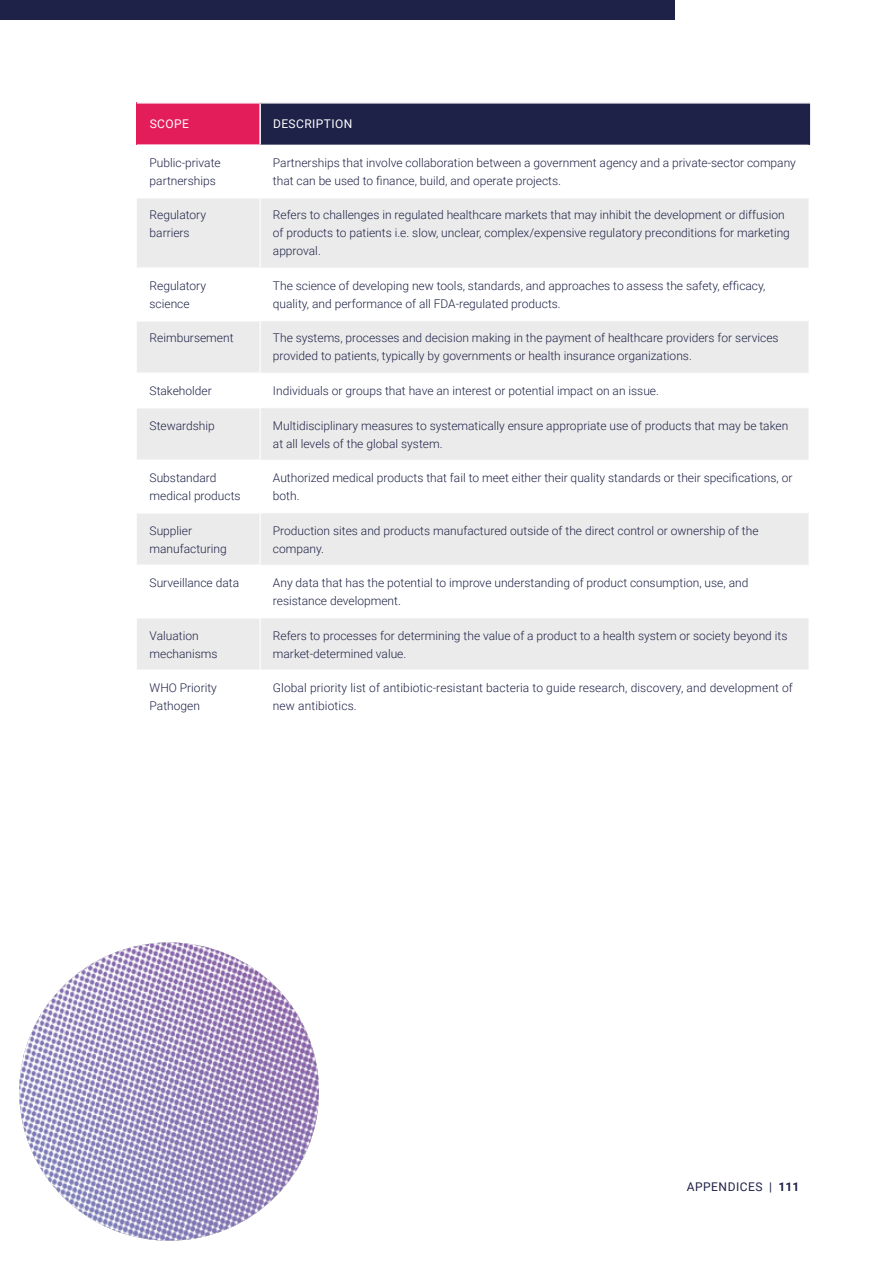
<style>
.page{position:relative;width:893px;height:1263px;background:#fff}
.page>*{position:absolute;margin:0;border:0;box-sizing:border-box;transform-origin:0 0}
.t1{font:300 12px/18px "Roboto";color:#1f2347}
.t2{font:300 12px/18px "Roboto";letter-spacing:.01em;color:#1e2148}
.t3{font:12px "Roboto";letter-spacing:.035em;color:#fff}
.t4{font:12px "Roboto";letter-spacing:.045em;color:#1e2148}
.s1{font-weight:700}
</style>
<div class="page">
<div style="left:0;top:0;width:674px;height:19px;background:#1e2148"></div>
<div style="left:137px;top:103px;width:123px;height:42px;background:#e31d59"></div>
<div style="left:260px;top:103px;width:549px;height:42px;background:#1e2148"></div>
<svg style="left:137px;top:198px;width:672px;height:472px;fill:#ebebeb"></svg>
<hr style="left:137px;top:144px;width:124px;height:2px;background:#fff">
<hr style="left:137px;top:267px;width:123px;height:2px;background:#fff">
<hr style="left:137px;top:320px;width:123px;height:1px;background:#fff">
<hr style="left:137px;top:372px;width:123px;height:2px;background:#fff">
<hr style="left:137px;top:407px;width:123px;height:1px;background:#fff">
<hr style="left:137px;top:459px;width:123px;height:2px;background:#fff">
<hr style="left:137px;top:512px;width:123px;height:1px;background:#fff">
<hr style="left:137px;top:564px;width:123px;height:2px;background:#fff">
<hr style="left:137px;top:617px;width:123px;height:1px;background:#fff">
<hr style="left:261px;top:268px;width:548px;height:1px;background:#fff">
<hr style="left:261px;top:320px;width:548px;height:1px;background:#fff">
<hr style="left:261px;top:373px;width:548px;height:1px;background:#fff">
<hr style="left:261px;top:407px;width:548px;height:1px;background:#fff">
<hr style="left:261px;top:460px;width:548px;height:1px;background:#fff">
<hr style="left:261px;top:512px;width:548px;height:1px;background:#fff">
<hr style="left:261px;top:565px;width:548px;height:1px;background:#fff">
<hr style="left:261px;top:617px;width:548px;height:1px;background:#fff">
<hr style="left:809px;top:104px;width:1px;height:41px;background:#1e2148">
<hr style="left:259px;top:104px;width:2px;height:40px;background:#fff">
<hr style="left:137px;top:102px;width:123px;height:2px;background:#fff">
<hr style="left:260px;top:102px;width:550px;height:2px;background:#fff">
<hr style="left:260px;top:198px;width:1px;height:70px;background:#fff">
<hr style="left:260px;top:268px;width:1px;height:53px;background:#fff">
<hr style="left:260px;top:321px;width:1px;height:52px;background:#fff">
<hr style="left:260px;top:373px;width:1px;height:35px;background:#fff">
<hr style="left:260px;top:408px;width:1px;height:52px;background:#fff">
<hr style="left:260px;top:460px;width:1px;height:53px;background:#fff">
<hr style="left:260px;top:513px;width:1px;height:52px;background:#fff">
<hr style="left:260px;top:565px;width:1px;height:53px;background:#fff">
<hr style="left:260px;top:618px;width:1px;height:52px;background:#fff">
<img style="left:19px;top:942px;width:300px;height:298px">
<p class="t3" style="left:150px;top:115px;width:41px">SCOPE</p>
<p class="t3" style="left:273px;top:115px;width:81px">DESCRIPTION</p>
<p class="t1" style="left:150px;top:153px;width:73px">Public-private partnerships</p>
<p class="t1" style="left:273px;top:153px;width:525px">Partnerships that involve collaboration between a government agency and a private-sector company that can be used to finance, build, and operate projects.</p>
<p class="t1" style="left:150px;top:206px;width:58px">Regulatory barriers</p>
<p class="t1" style="left:273px;top:206px;width:519px">Refers to challenges in regulated healthcare markets that may inhibit the development or diffusion of products to patients i.e. slow, unclear, complex/expensive regulatory preconditions for marketing approval.</p>
<p class="t1" style="left:150px;top:276px;width:58px">Regulatory science</p>
<p class="t1" style="left:273px;top:276px;width:494px">The science of developing new tools, standards, and approaches to assess the safety, efficacy, quality, and performance of all FDA-regulated products.</p>
<p class="t1" style="left:150px;top:329px;width:85px">Reimbursement</p>
<p class="t1" style="left:273px;top:329px;width:507px">The systems, processes and decision making in the payment of healthcare providers for services provided to patients, typically by governments or health insurance organizations.</p>
<p class="t1" style="left:150px;top:381px;width:64px">Stakeholder</p>
<p class="t1" style="left:273px;top:381px;width:388px">Individuals or groups that have an interest or potential impact on an issue.</p>
<p class="t1" style="left:150px;top:416px;width:67px">Stewardship</p>
<p class="t1" style="left:273px;top:416px;width:517px">Multidisciplinary measures to systematically ensure appropriate use of products that may be taken at all levels of the global system.</p>
<p class="t1" style="left:150px;top:468px;width:93px">Substandard medical products</p>
<p class="t1" style="left:273px;top:468px;width:521px">Authorized medical products that fail to meet either their quality standards or their specifications, or both.</p>
<p class="t1" style="left:150px;top:521px;width:79px">Supplier manufacturing</p>
<p class="t1" style="left:273px;top:521px;width:487px">Production sites and products manufactured outside of the direct control or ownership of the company.</p>
<p class="t1" style="left:150px;top:573px;width:91px">Surveillance data</p>
<p class="t1" style="left:273px;top:573px;width:477px">Any data that has the potential to improve understanding of product consumption, use, and resistance development.</p>
<p class="t1" style="left:150px;top:626px;width:70px">Valuation mechanisms</p>
<p class="t1" style="left:273px;top:626px;width:516px">Refers to processes for determining the value of a product to a health system or society beyond its market-determined value.</p>
<p class="t1" style="left:150px;top:678px;width:69px">WHO Priority<br>Pathogen</p>
<p class="t2" style="left:273px;top:678px;width:521px">Global priority list of antibiotic-resistant bacteria to guide research, discovery, and development of new antibiotics.</p>
<p class="t4" style="left:687px;top:1178px;width:114px">APPENDICES | <span class="s1">111</span></p>
</div>
